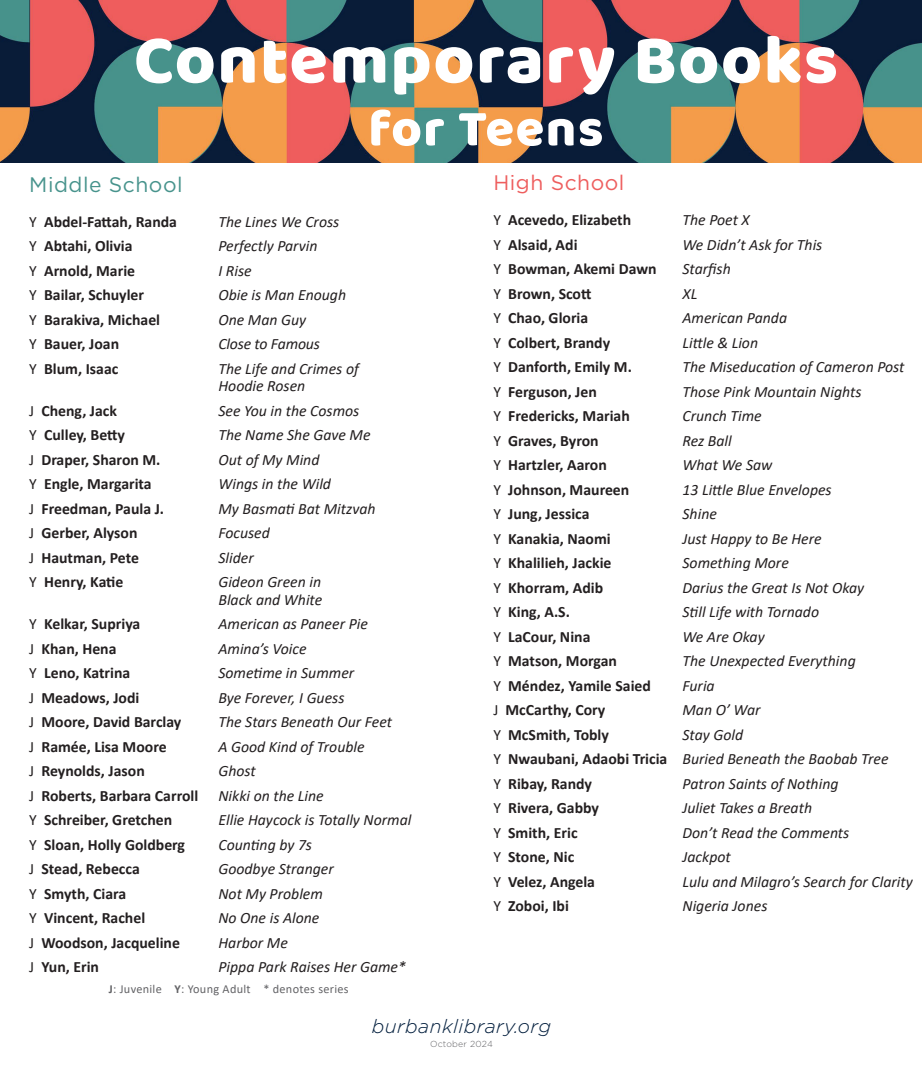
<style>
.page{position:relative;width:922px;height:1071px;background:#fff}
.page>*{position:absolute;margin:0;border:0;box-sizing:border-box;transform-origin:0 0}
.t1{font:70px "Baloo";letter-spacing:.025em;color:#fff}
.t2{font:52.5px "Baloo";letter-spacing:.025em;color:#fff}
.t3{font:21px "Gotham";letter-spacing:.025em;color:#47938c}
.t4{font:21px "Gotham";letter-spacing:.025em;color:#ee5e5e}
.t5{font:italic 300 19.25px "Gotham";letter-spacing:.025em;color:#001d3c}
.t6{font:700 15.75px/24.5px "Calibri";color:#231f20}
.t7{font:italic 15.75px "Calibri";color:#231f20}
.t8{font:12.25px "Calibri";letter-spacing:.025em;color:#636366}
.t9{font:300 8.75px "Gotham";letter-spacing:.025em;color:#636366}
.s1{font-weight:400}
.s2{font-weight:400;font-style:italic}
.s3{font-weight:700}
</style>
<div class="page">
<img style="left:0;top:0;width:921px;height:163px">
<p class="t1" style="left:134px;top:17px;width:705px">Contemporary Books</p>
<p class="t2" style="left:368px;top:96px;width:236px">for Teens</p>
<p class="t4" style="left:493px;top:169px;width:132px">High School</p>
<p class="t6" style="left:493px;top:207px;width:139px"><span class="s1">Y</span> Acevedo, Elizabeth</p>
<p class="t7" style="left:682px;top:209px;width:69px">The Poet X</p>
<p class="t6" style="left:493px;top:232px;width:86px"><span class="s1">Y</span> Alsaid, Adi</p>
<p class="t7" style="left:682px;top:233px;width:141px">We Didn’t Ask for This</p>
<p class="t6" style="left:493px;top:256px;width:165px"><span class="s1">Y</span> Bowman, Akemi Dawn</p>
<p class="t7" style="left:682px;top:258px;width:50px">Starfish</p>
<p class="t6" style="left:493px;top:281px;width:100px"><span class="s1">Y</span> Brown, Scott</p>
<p class="t7" style="left:682px;top:282px;width:16px">XL</p>
<p class="t6" style="left:493px;top:305px;width:96px"><span class="s1">Y</span> Chao, Gloria</p>
<p class="t7" style="left:682px;top:307px;width:106px">American Panda</p>
<p class="t6" style="left:493px;top:330px;width:118px"><span class="s1">Y</span> Colbert, Brandy</p>
<p class="t7" style="left:682px;top:331px;width:77px">Little &amp; Lion</p>
<p class="t6" style="left:493px;top:354px;width:140px"><span class="s1">Y</span> Danforth, Emily M.</p>
<p class="t7" style="left:682px;top:356px;width:223px">The Miseducation of Cameron Post</p>
<p class="t6" style="left:493px;top:379px;width:105px"><span class="s1">Y</span> Ferguson, Jen</p>
<p class="t7" style="left:682px;top:380px;width:180px">Those Pink Mountain Nights</p>
<p class="t6" style="left:493px;top:403px;width:138px"><span class="s1">Y</span> Fredericks, Mariah</p>
<p class="t7" style="left:682px;top:405px;width:81px">Crunch Time</p>
<p class="t6" style="left:493px;top:428px;width:107px"><span class="s1">Y</span> Graves, Byron</p>
<p class="t7" style="left:682px;top:429px;width:51px">Rez Ball</p>
<p class="t6" style="left:493px;top:452px;width:115px"><span class="s1">Y</span> Hartzler, Aaron</p>
<p class="t7" style="left:682px;top:454px;width:92px">What We Saw</p>
<p class="t6" style="left:493px;top:477px;width:137px"><span class="s1">Y</span> Johnson, Maureen</p>
<p class="t7" style="left:682px;top:478px;width:151px">13 Little Blue Envelopes</p>
<p class="t6" style="left:493px;top:501px;width:98px"><span class="s1">Y</span> Jung, Jessica</p>
<p class="t7" style="left:682px;top:503px;width:36px">Shine</p>
<p class="t6" style="left:493px;top:526px;width:119px"><span class="s1">Y</span> Kanakia, Naomi</p>
<p class="t7" style="left:682px;top:527px;width:141px">Just Happy to Be Here</p>
<p class="t6" style="left:493px;top:550px;width:120px"><span class="s1">Y</span> Khalilieh, Jackie</p>
<p class="t7" style="left:682px;top:552px;width:108px">Something More</p>
<p class="t6" style="left:493px;top:575px;width:111px"><span class="s1">Y</span> Khorram, Adib</p>
<p class="t7" style="left:682px;top:576px;width:183px">Darius the Great Is Not Okay</p>
<p class="t6" style="left:493px;top:599px;width:78px"><span class="s1">Y</span> King, A.S.</p>
<p class="t7" style="left:682px;top:601px;width:138px">Still Life with Tornado</p>
<p class="t6" style="left:493px;top:624px;width:99px"><span class="s1">Y</span> LaCour, Nina</p>
<p class="t7" style="left:682px;top:625px;width:84px">We Are Okay</p>
<p class="t6" style="left:493px;top:648px;width:125px"><span class="s1">Y</span> Matson, Morgan</p>
<p class="t7" style="left:682px;top:650px;width:175px">The Unexpected Everything</p>
<p class="t6" style="left:493px;top:673px;width:159px"><span class="s1">Y</span> Méndez, Yamile Saied</p>
<p class="t7" style="left:682px;top:674px;width:34px">Furia</p>
<p class="t6" style="left:493px;top:697px;width:113px"><span class="s1">J</span> McCarthy, Cory</p>
<p class="t7" style="left:682px;top:699px;width:80px">Man O’ War</p>
<p class="t6" style="left:493px;top:722px;width:117px"><span class="s1">Y</span> McSmith, Tobly</p>
<p class="t7" style="left:682px;top:723px;width:62px">Stay Gold</p>
<p class="t6" style="left:493px;top:746px;width:397px"><span class="s1">Y</span> Nwaubani, Adaobi Tricia <span class="s2">Buried Beneath the Baobab Tree<br></span><span class="s1">Y</span> Ribay, Randy</p>
<p class="t3" style="left:29px;top:171px;width:155px">Middle School</p>
<p class="t6" style="left:29px;top:209px;width:149px"><span class="s1">Y</span> Abdel-Fattah, Randa</p>
<p class="t7" style="left:218px;top:211px;width:122px">The Lines We Cross</p>
<p class="t6" style="left:29px;top:234px;width:105px"><span class="s1">Y</span> Abtahi, Olivia</p>
<p class="t7" style="left:218px;top:235px;width:101px">Perfectly Parvin</p>
<p class="t6" style="left:29px;top:258px;width:107px"><span class="s1">Y</span> Arnold, Marie</p>
<p class="t7" style="left:218px;top:260px;width:35px">I Rise</p>
<p class="t6" style="left:29px;top:283px;width:116px"><span class="s1">Y</span> Bailar, Schuyler</p>
<p class="t7" style="left:218px;top:284px;width:129px">Obie is Man Enough</p>
<p class="t6" style="left:29px;top:307px;width:132px"><span class="s1">Y</span> Barakiva, Michael</p>
<p class="t7" style="left:218px;top:309px;width:89px">One Man Guy</p>
<p class="t6" style="left:29px;top:332px;width:91px"><span class="s1">Y</span> Bauer, Joan</p>
<p class="t7" style="left:218px;top:333px;width:103px">Close to Famous</p>
<p class="t6" style="left:29px;top:356px;width:91px"><span class="s1">Y</span> Blum, Isaac</p>
<p class="t7" style="left:218px;top:358px;width:142px">The Life and Crimes of</p>
<p class="t7" style="left:218px;top:375px;width:88px">Hoodie Rosen</p>
<p class="t6" style="left:29px;top:398px;width:89px"><span class="s1">J</span> Cheng, Jack</p>
<p class="t7" style="left:218px;top:400px;width:142px">See You in the Cosmos</p>
<p class="t6" style="left:29px;top:423px;width:97px"><span class="s1">Y</span> Culley, Betty</p>
<p class="t7" style="left:218px;top:424px;width:154px">The Name She Gave Me</p>
<p class="t6" style="left:29px;top:447px;width:133px"><span class="s1">J</span> Draper, Sharon M.</p>
<p class="t7" style="left:218px;top:449px;width:103px">Out of My Mind</p>
<p class="t6" style="left:29px;top:472px;width:124px"><span class="s1">Y</span> Engle, Margarita</p>
<p class="t7" style="left:218px;top:473px;width:114px">Wings in the Wild</p>
<p class="t6" style="left:29px;top:496px;width:136px"><span class="s1">J</span> Freedman, Paula J.</p>
<p class="t7" style="left:218px;top:498px;width:159px">My Basmati Bat Mitzvah</p>
<p class="t6" style="left:29px;top:521px;width:110px"><span class="s1">J</span> Gerber, Alyson</p>
<p class="t7" style="left:218px;top:522px;width:53px">Focused</p>
<p class="t6" style="left:29px;top:545px;width:111px"><span class="s1">J</span> Hautman, Pete</p>
<p class="t7" style="left:218px;top:547px;width:37px">Slider</p>
<p class="t6" style="left:29px;top:570px;width:96px"><span class="s1">Y</span> Henry, Katie</p>
<p class="t7" style="left:218px;top:571px;width:104px">Gideon Green in</p>
<p class="t7" style="left:218px;top:589px;width:105px">Black and White</p>
<p class="t6" style="left:29px;top:612px;width:112px"><span class="s1">Y</span> Kelkar, Supriya</p>
<p class="t7" style="left:218px;top:613px;width:151px">American as Paneer Pie</p>
<p class="t6" style="left:29px;top:636px;width:89px"><span class="s1">J</span> Khan, Hena</p>
<p class="t7" style="left:218px;top:638px;width:90px">Amina’s Voice</p>
<p class="t6" style="left:29px;top:661px;width:102px"><span class="s1">Y</span> Leno, Katrina</p>
<p class="t7" style="left:218px;top:662px;width:137px">Sometime in Summer</p>
<p class="t6" style="left:29px;top:685px;width:112px"><span class="s1">J</span> Meadows, Jodi</p>
<p class="t7" style="left:218px;top:687px;width:127px">Bye Forever, I Guess</p>
<p class="t6" style="left:29px;top:710px;width:154px"><span class="s1">J</span> Moore, David Barclay</p>
<p class="t7" style="left:218px;top:711px;width:175px">The Stars Beneath Our Feet</p>
<p class="t6" style="left:29px;top:734px;width:139px"><span class="s1">J</span> Ramée, Lisa Moore</p>
<p class="t7" style="left:218px;top:736px;width:148px">A Good Kind of Trouble</p>
<p class="t6" style="left:29px;top:759px;width:117px"><span class="s1">J</span> Reynolds, Jason</p>
<p class="t7" style="left:218px;top:760px;width:39px">Ghost</p>
<p class="t6" style="left:29px;top:783px;width:170px"><span class="s1">J</span> Roberts, Barbara Carroll</p>
<p class="t7" style="left:218px;top:785px;width:107px">Nikki on the Line</p>
<p class="t6" style="left:29px;top:808px;width:144px"><span class="s1">Y</span> Schreiber, Gretchen</p>
<p class="t7" style="left:218px;top:809px;width:194px">Ellie Haycock is Totally Normal</p>
<p class="t6" style="left:29px;top:832px;width:157px"><span class="s1">Y</span> Sloan, Holly Goldberg</p>
<p class="t7" style="left:218px;top:834px;width:95px">Counting by 7s</p>
<p class="t6" style="left:29px;top:857px;width:112px"><span class="s1">J</span> Stead, Rebecca</p>
<p class="t7" style="left:218px;top:858px;width:117px">Goodbye Stranger</p>
<p class="t6" style="left:29px;top:881px;width:98px"><span class="s1">Y</span> Smyth, Ciara</p>
<p class="t7" style="left:218px;top:883px;width:106px">Not My Problem</p>
<p class="t6" style="left:29px;top:906px;width:117px"><span class="s1">Y</span> Vincent, Rachel</p>
<p class="t7" style="left:218px;top:907px;width:103px">No One is Alone</p>
<p class="t6" style="left:29px;top:930px;width:152px"><span class="s1">J</span> Woodson, Jacqueline</p>
<p class="t7" style="left:218px;top:932px;width:71px">Harbor Me</p>
<p class="t6" style="left:29px;top:955px;width:71px"><span class="s1">J</span> Yun, Erin</p>
<p class="t7" style="left:218px;top:956px;width:189px">Pippa Park Raises Her Game*</p>
<p class="t8" style="left:109px;top:981px;width:241px"><span class="s3">J</span>: Juvenile <span class="s3">Y</span>: Young Adult * denotes series</p>
<p class="t7" style="left:682px;top:772px;width:157px">Patron Saints of Nothing</p>
<p class="t6" style="left:493px;top:795px;width:107px"><span class="s1">Y</span> Rivera, Gabby</p>
<p class="t7" style="left:682px;top:797px;width:131px">Juliet Takes a Breath</p>
<p class="t6" style="left:493px;top:820px;width:86px"><span class="s1">Y</span> Smith, Eric</p>
<p class="t7" style="left:682px;top:821px;width:168px">Don’t Read the Comments</p>
<p class="t6" style="left:493px;top:844px;width:82px"><span class="s1">Y</span> Stone, Nic</p>
<p class="t7" style="left:682px;top:846px;width:50px">Jackpot</p>
<p class="t6" style="left:493px;top:869px;width:103px"><span class="s1">Y</span> Velez, Angela</p>
<p class="t7" style="left:682px;top:870px;width:232px">Lulu and Milagro’s Search for Clarity</p>
<p class="t6" style="left:493px;top:893px;width:77px"><span class="s1">Y</span> Zoboi, Ibi</p>
<p class="t7" style="left:682px;top:895px;width:86px">Nigeria Jones</p>
<p class="t5" style="left:372px;top:1014px;width:181px">burbanklibrary.org</p>
<p class="t9" style="left:430px;top:1038px;width:64px">October 2024</p>
</div>
